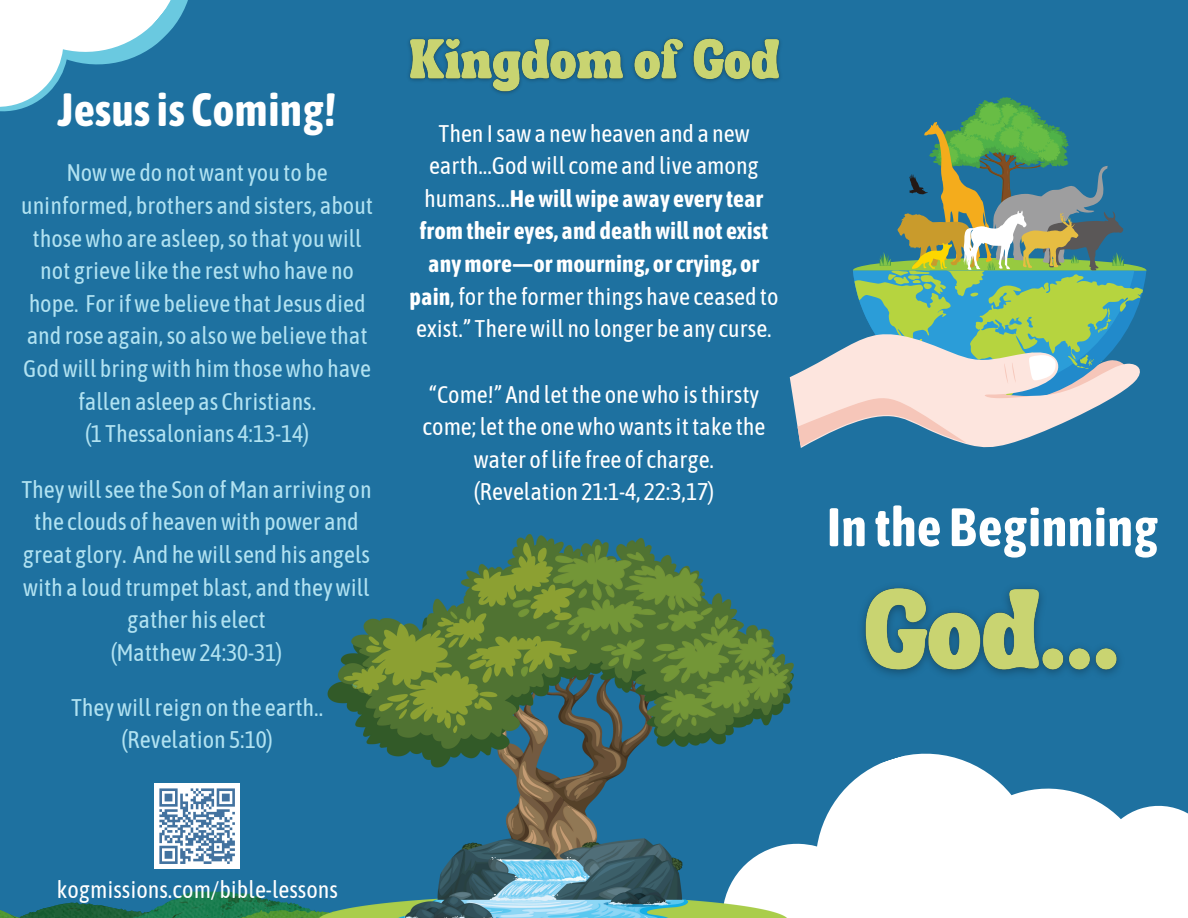
<style>
.page{position:relative;width:1188px;height:918px;background:#1e71a0}
.page>*{position:absolute;margin:0;border:0;box-sizing:border-box;transform-origin:0 0}
.t1{font:700 54px "Asap Condensed";color:#fff}
.t2{font:700 46.5px "Asap Condensed";color:#fff}
.t3{font:24px/32.7px "Asap Condensed";color:#b1e2f1;text-align:center}
.t4{font:24px/32.7px "Asap Condensed";color:#fff;text-align:center}
.s1{font-weight:700}
</style>
<div class="page">
<svg style="left:794px;top:753px;width:394px;height:165px;fill:#fff"></svg>
<svg style="left:0;top:0;width:188px;height:112px"></svg>
<svg style="left:790px;top:97px;width:356px;height:351px"></svg>
<img style="left:409px;top:38px;width:372px;height:56px">
<img style="left:862px;top:587px;width:258px;height:88px">
<svg style="left:0;top:891px;width:318px;height:27px"></svg>
<img style="left:318px;top:534px;width:476px;height:384px">
<div style="left:154px;top:783px;width:86px;height:86px;background:#fff"></div>
<svg style="left:159px;top:788px;width:76px;height:76px"></svg>
<p class="t2" style="left:57px;top:83px;width:280px">Jesusis Coming!</p>
<p class="t3" style="left:21px;top:156px;width:353px">Nowwe do notwantyou to be uninformed, brothers and sisters, about thosewho are asleep,so thatyouwill not grieve like the restwho have no hope. Forifwe believe thatJesus died and rose again,so alsowe believe that Godwill bringwith himthosewho have fallen asleep as Christians.</p>
<h3 class="t3" style="left:85px;top:417px;width:226px">(1 Thessalonians 4:13-14)</h3>
<p class="t3" style="left:21px;top:473px;width:352px">Theywillsee the Son ofMan arriving on the clouds of heavenwith power and great glory. And hewillsend his angels with a loud trumpet blast, and theywill gather his elect</p>
<p class="t3" style="left:111px;top:636px;width:173px">(Matthew24:30-31)</p>
<p class="t3" style="left:71px;top:691px;width:254px">Theywillreign on the earth..</p>
<p class="t3" style="left:122px;top:723px;width:153px">(Revelation 5:10)</p>
<p class="t4" style="left:410px;top:117px;width:370px">Then Isawa newheaven and a new earth...Godwill come and live among humans...<span class="s1">Hewillwipe away every tear fromtheir eyes, and deathwill not exist anymore—ormourning, or crying, or pain</span>,forthe formerthings have ceased to exist.” Therewill no longer be any curse.</p>
<p class="t4" style="left:422px;top:378px;width:345px">“Come!” And letthe onewho isthirsty come; letthe onewhowantsittake the water oflife free of charge.</p>
<p class="t4" style="left:474px;top:475px;width:242px">(Revelation 21:1-4, 22:3,17)</p>
<h1 class="t4" style="left:56px;top:873px;width:283px">kogmissions.com/bible-lessons</h1>
<p class="t1" style="left:827px;top:496px;width:333px">In the Beginning</p>
</div>
